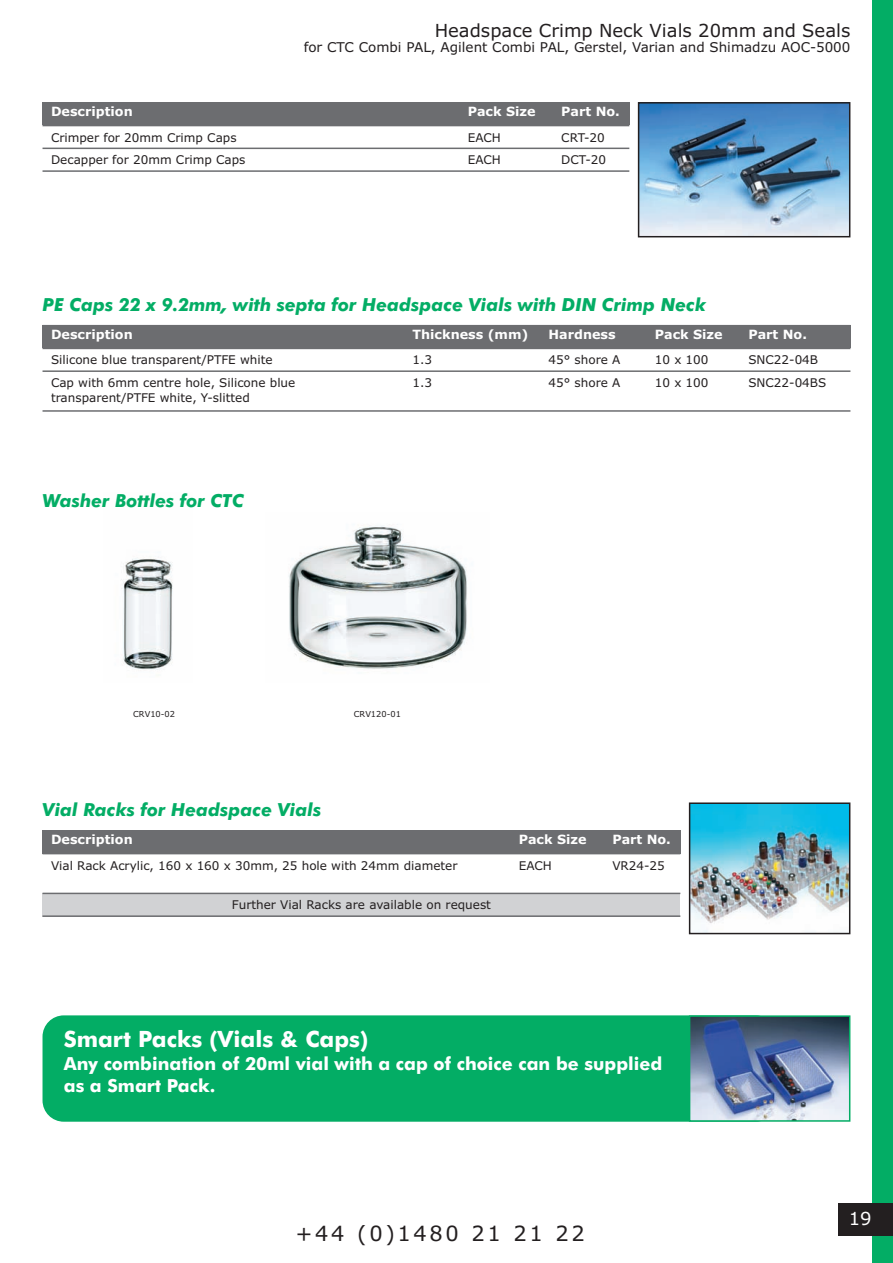
<style>
.page{position:relative;width:893px;height:1263px;background:#fff}
.page>*{position:absolute;margin:0;border:0;box-sizing:border-box;transform-origin:0 0}
.t1{font:700 22.5px "Futura BT";color:#fff}
.t2{font:21px "Verdana";letter-spacing:.125em;color:#231f20}
.t3{font:italic 700 18px "Futura BT";color:#03ad65}
.t4{font:700 18px/21.6px "Futura BT";color:#fff}
.t5{font:18px "Verdana";color:#231f20}
.t6{font:18px "Verdana";color:#fff}
.t7{font:13.5px "Verdana";color:#231f20}
.t8{font:700 12.75px "Verdana";color:#fff}
.t9{font:12px/14.4px "Verdana";color:#231f20}
.t10{font:8.25px "Verdana";color:#231f20}
</style>
<div class="page">
<div style="left:872px;top:0;width:21px;height:1263px;background:#03ad65"></div>
<img style="left:641px;top:105px;width:206px;height:129px">
<div style="left:638px;top:102px;width:212px;height:135px;border:2px solid #231f20"></div>
<img style="left:692px;top:805px;width:155px;height:126px">
<div style="left:689px;top:802px;width:161px;height:132px;border:2px solid #231f20"></div>
<div style="left:43px;top:102px;width:416px;height:24px;background:#6c6d70"></div>
<div style="left:459px;top:102px;width:94px;height:24px;background:#6c6d70"></div>
<div style="left:553px;top:102px;width:76px;height:24px;background:#6c6d70"></div>
<hr style="left:43px;top:148px;width:586px;height:1px;background:#6c6d70">
<hr style="left:43px;top:170px;width:586px;height:2px;background:#6c6d70">
<div style="left:43px;top:325px;width:361px;height:23px;background:#6c6d70"></div>
<div style="left:404px;top:325px;width:136px;height:23px;background:#6c6d70"></div>
<div style="left:540px;top:325px;width:106px;height:23px;background:#6c6d70"></div>
<div style="left:646px;top:325px;width:94px;height:23px;background:#6c6d70"></div>
<div style="left:740px;top:325px;width:110px;height:23px;background:#6c6d70"></div>
<hr style="left:43px;top:348px;width:807px;height:1px;background:#6c6d70">
<hr style="left:43px;top:370px;width:807px;height:2px;background:#6c6d70">
<hr style="left:43px;top:410px;width:807px;height:2px;background:#6c6d70">
<div style="left:43px;top:830px;width:467px;height:24px;background:#6c6d70"></div>
<div style="left:510px;top:830px;width:94px;height:24px;background:#6c6d70"></div>
<div style="left:604px;top:830px;width:76px;height:24px;background:#6c6d70"></div>
<div style="left:43px;top:893px;width:637px;height:24px;background:#d1d2d4"></div>
<hr style="left:43px;top:893px;width:637px;height:1px;background:#6c6d70">
<hr style="left:43px;top:915px;width:637px;height:2px;background:#6c6d70">
<div style="left:838px;top:1203px;width:55px;height:33px;background:#231f20"></div>
<img style="left:121px;top:558px;width:52px;height:112px">
<img style="left:289px;top:526px;width:178px;height:143px">
<div style="left:43px;top:1015px;width:734px;height:107px;background:#03ad65;border-radius:21px"></div>
<img style="left:692px;top:1018px;width:155px;height:101px">
<div style="left:689px;top:1015px;width:161px;height:107px;border:2px solid #03ad65"></div>
<h3 class="t5" style="left:435px;top:21px;width:417px">Headspace Crimp Neck Vials 20mm and Seals</h3>
<p class="t7" style="left:304px;top:39px;width:548px">for CTC Combi PAL, Agilent Combi PAL, Gerstel, Varian and Shimadzu AOC-5000</p>
<p class="t8" style="left:51px;top:104px;width:83px">Description</p>
<p class="t8" style="left:468px;top:104px;width:69px">Pack Size</p>
<p class="t8" style="left:561px;top:104px;width:60px">Part No.</p>
<p class="t9" style="left:51px;top:130px;width:187px">Crimper for 20mm Crimp Caps</p>
<p class="t9" style="left:468px;top:130px;width:35px">EACH</p>
<p class="t9" style="left:561px;top:130px;width:45px">CRT-20</p>
<p class="t9" style="left:51px;top:153px;width:196px">Decapper for 20mm Crimp Caps</p>
<p class="t9" style="left:468px;top:153px;width:35px">EACH</p>
<p class="t9" style="left:561px;top:153px;width:46px">DCT-20</p>
<h3 class="t3" style="left:43px;top:297px;width:665px">PE Caps 22 x 9.2mm, with septa for Headspace Vials with DIN Crimp Neck</h3>
<p class="t8" style="left:51px;top:327px;width:83px">Description</p>
<p class="t8" style="left:412px;top:327px;width:118px">Thickness (mm)</p>
<p class="t8" style="left:549px;top:327px;width:69px">Hardness</p>
<p class="t8" style="left:655px;top:327px;width:69px">Pack Size</p>
<p class="t8" style="left:748px;top:327px;width:60px">Part No.</p>
<p class="t9" style="left:51px;top:353px;width:223px">Silicone blue transparent/PTFE white</p>
<p class="t9" style="left:412px;top:353px;width:21px">1.3</p>
<p class="t9" style="left:549px;top:353px;width:73px">45° shore A</p>
<p class="t9" style="left:655px;top:353px;width:55px">10 x 100</p>
<p class="t9" style="left:748px;top:353px;width:71px">SNC22-04B</p>
<p class="t9" style="left:51px;top:376px;width:246px">Cap with 6mm centre hole, Silicone blue transparent/PTFE white, Y-slitted</p>
<p class="t9" style="left:412px;top:376px;width:21px">1.3</p>
<p class="t9" style="left:549px;top:376px;width:73px">45° shore A</p>
<p class="t9" style="left:655px;top:376px;width:55px">10 x 100</p>
<p class="t9" style="left:748px;top:376px;width:79px">SNC22-04BS</p>
<h3 class="t3" style="left:43px;top:494px;width:203px">Washer Bottles for CTC</h3>
<p class="t10" style="left:133px;top:709px;width:43px">CRV10-02</p>
<p class="t10" style="left:354px;top:709px;width:49px">CRV120-01</p>
<h3 class="t3" style="left:43px;top:802px;width:280px">Vial Racks for Headspace Vials</h3>
<p class="t8" style="left:51px;top:832px;width:83px">Description</p>
<p class="t8" style="left:519px;top:832px;width:69px">Pack Size</p>
<p class="t8" style="left:612px;top:832px;width:60px">Part No.</p>
<p class="t9" style="left:51px;top:858px;width:408px">Vial Rack Acrylic, 160 x 160 x 30mm, 25 hole with 24mm diameter</p>
<p class="t9" style="left:519px;top:858px;width:35px">EACH</p>
<p class="t9" style="left:612px;top:858px;width:54px">VR24-25</p>
<p class="t9" style="left:232px;top:898px;width:261px">Further Vial Racks are available on request</p>
<h1 class="t1" style="left:64px;top:1029px;width:306px">Smart Packs (Vials &amp; Caps)</h1>
<h3 class="t4" style="left:64px;top:1054px;width:600px">Any combination of 20ml vial with a cap of choice can be supplied as a Smart Pack.</h3>
<h2 class="t2" style="left:295px;top:1221px;width:291px">+44 (0)1480 21 21 22</h2>
<h3 class="t6" style="left:849px;top:1208px;width:24px">19</h3>
</div>
